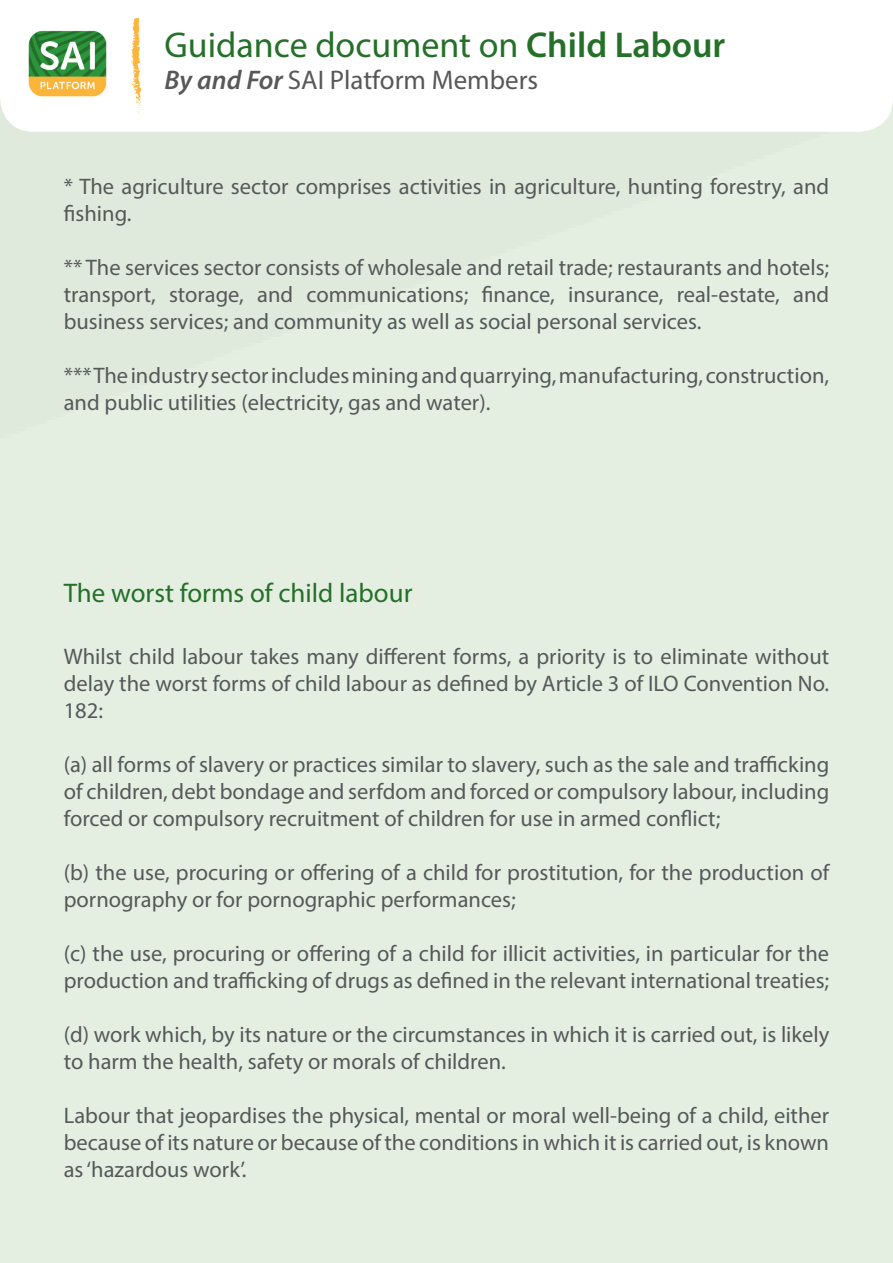
<style>
.page{position:relative;width:893px;height:1263px;background:#fff}
.page>*{position:absolute;margin:0;border:0;box-sizing:border-box;transform-origin:0 0}
.t1{font:36px "Myriad Pro";color:#257029}
.t2{font:27px "Myriad Pro";color:#57585a}
.t3{font:27px "Myriad Pro";color:#257029}
.t4{font:22.5px/27px "Myriad Pro";color:#57585a}
.s1{font-weight:600}
.s2{font-weight:600;font-style:italic}
</style>
<div class="page">
<svg style="left:0;top:99px;width:893px;height:33px"></svg>
<img style="left:4px;top:29px;width:128px;height:93px">
<svg style="left:131px;top:17px;width:11px;height:100px"></svg>
<p class="t1" style="left:165px;top:23px;width:562px">Guidance document on <span class="s1">Child Labour</span></p>
<p class="t2" style="left:165px;top:64px;width:375px"><span class="s2">By and For</span> SAI Platform Members</p>
<p class="t4" style="left:64px;top:173px;width:767px">* The agriculture sector comprises activities in agriculture, hunting forestry, and fishing.</p>
<p class="t4" style="left:64px;top:254px;width:767px;text-align:justify">** The services sector consists of wholesale and retail trade; restaurants and hotels; transport, storage, and communications; finance, insurance, real-estate, and business services; and community as well as social personal services.</p>
<p class="t4" style="left:64px;top:362px;width:767px">*** The industry sector includes mining and quarrying, manufacturing, construction, and public utilities (electricity, gas and water).</p>
<p class="t3" style="left:64px;top:577px;width:350px">The worst forms of child labour</p>
<p class="t4" style="left:64px;top:642px;width:767px;text-align:justify">Whilst child labour takes many different forms, a priority is to eliminate without delay the worst forms of child labour as defined by Article 3 of ILO Convention No.<br>182:</p>
<p class="t4" style="left:64px;top:750px;width:767px;text-align:justify">(a) all forms of slavery or practices similar to slavery, such as the sale and trafficking of children, debt bondage and serfdom and forced or compulsory labour, including forced or compulsory recruitment of children for use in armed conflict;</p>
<p class="t4" style="left:64px;top:858px;width:767px">(b) the use, procuring or offering of a child for prostitution, for the production of pornography or for pornographic performances;</p>
<p class="t4" style="left:64px;top:939px;width:767px">(c) the use, procuring or offering of a child for illicit activities, in particular for the production and trafficking of drugs as defined in the relevant international treaties;</p>
<p class="t4" style="left:64px;top:1020px;width:767px">(d) work which, by its nature or the circumstances in which it is carried out, is likely to harm the health, safety or morals of children.</p>
<p class="t4" style="left:64px;top:1101px;width:767px;text-align:justify">Labour that jeopardises the physical, mental or moral well-being of a child, either because of its nature or because of the conditions in which it is carried out, is known as ‘hazardous work’.</p>
</div>
